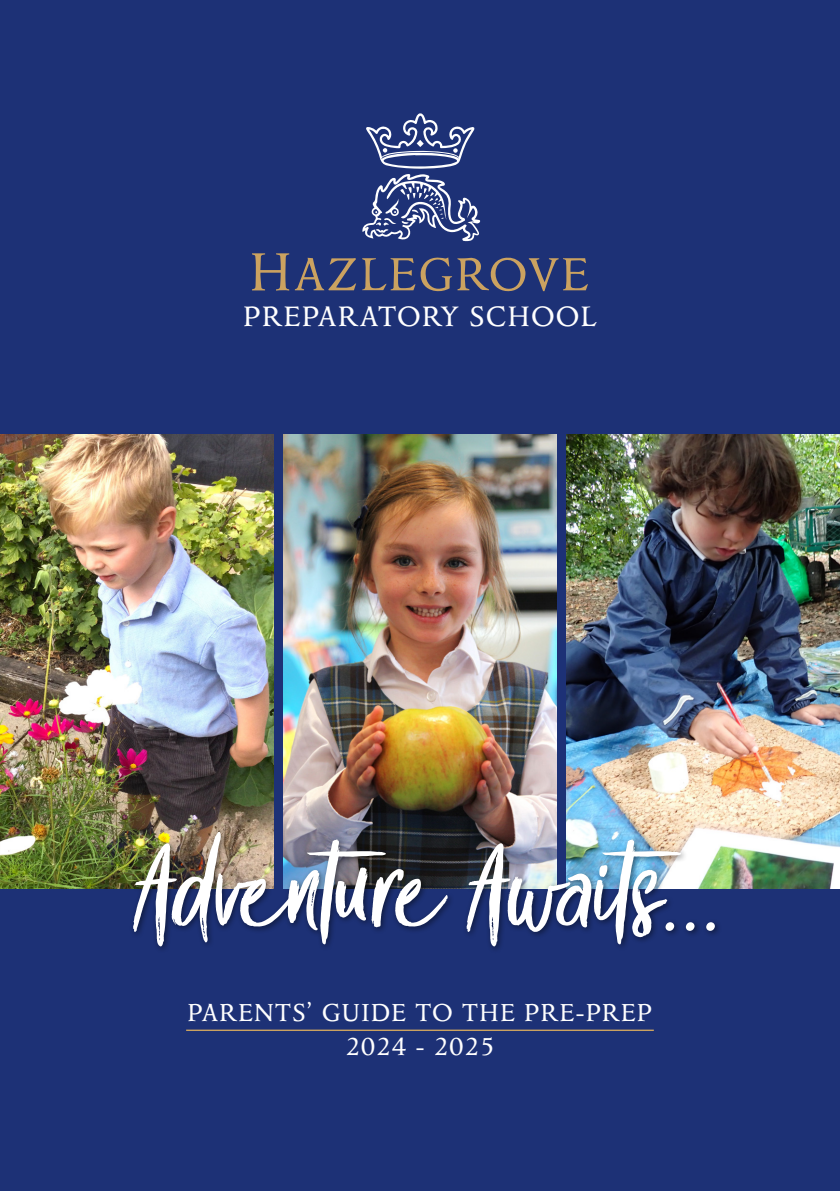
<style>
.page{position:relative;width:840px;height:1191px;background:#fff}
.page>*{position:absolute;margin:0;border:0;box-sizing:border-box;transform-origin:0 0}
.t1{font:160px "Sexy Queen";letter-spacing:.005em;color:#fff}
.t2{font:32px "Columbus MT Std";letter-spacing:.03em;color:#fff}
.t3{font:28px/33.6px "Columbus MT Std";letter-spacing:.03em;color:#fff;text-align:center}
</style>
<div class="page">
<div style="left:0;top:0;width:839px;height:1191px;background:#1d3176"></div>
<img style="left:283px;top:435px;width:273px;height:392px">
<img style="left:566px;top:435px;width:273px;height:453px">
<img style="left:0;top:435px;width:273px;height:453px">
<svg style="left:252px;top:253px;width:104px;height:38px"></svg>
<svg style="left:362px;top:257px;width:225px;height:35px"></svg>
<svg style="left:362px;top:113px;width:118px;height:128px"></svg>
<hr style="left:186px;top:1029px;width:467px;height:2px;background:#cba260">
<div style="left:130px;top:827px;width:592px;height:127px;background:#000;opacity:.5"></div>
<p class="t2" style="left:243px;top:299px;width:355px">PREPARATORY SCHOOL</p>
<h1 class="t1" style="left:131px;top:825px;width:590px">Adventure Awaits...</h1>
<p class="t3" style="left:187px;top:996px;width:466px">PARENTS’ GUIDE TO THE PRE-PREP<br>2024 - 2025</p>
</div>
